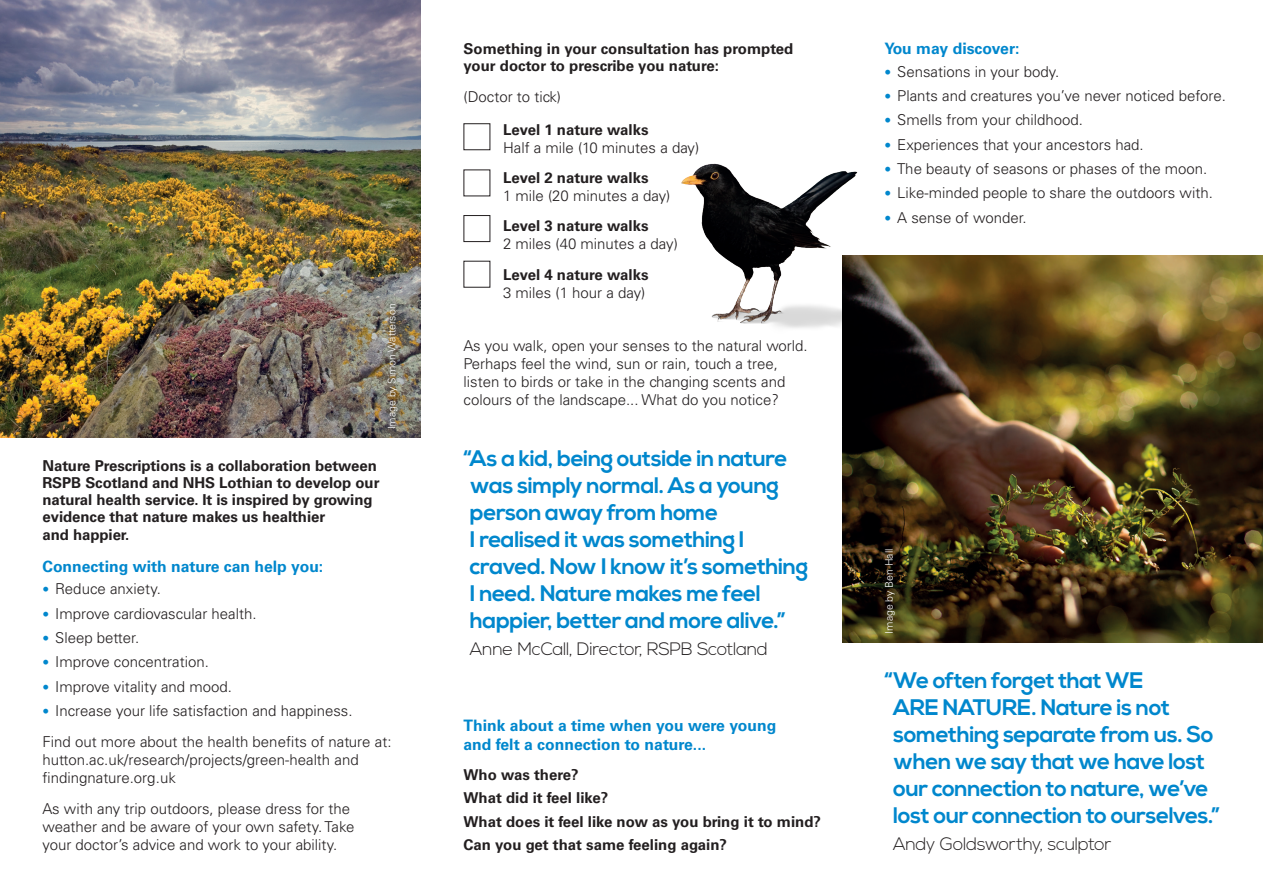
<style>
.page{position:relative;width:1263px;height:893px;background:#fff}
.page>*{position:absolute;margin:0;border:0;box-sizing:border-box;transform-origin:0 0}
.t1{font:700 22.5px/27px "Nexa";letter-spacing:-.025em;color:#0087cd}
.t2{font:300 18px "Nexa";letter-spacing:-.02em;color:#231f20}
.t3{font:700 15.75px/18.9px "Univers";color:#0087cd}
.t4{font:300 15px/18px "Univers";color:#231f20}
.t5{font:700 15px/17.4px "Univers";letter-spacing:-.005em;color:#231f20}
.t6{font:300 10.5px "Univers";color:#fff}
.s1{font-size:13.5px;color:#0087cd}
</style>
<div class="page">
<div style="left:463px;top:123px;width:27px;height:27px;border:1px solid #231f20"></div>
<div style="left:463px;top:215px;width:27px;height:27px;border:1px solid #231f20"></div>
<img style="left:0;top:0;width:421px;height:438px">
<div style="left:383px;top:300px;width:19px;height:133px;background:#231f20;opacity:.75"></div>
<img style="left:681px;top:163px;width:177px;height:165px">
<img style="left:842px;top:255px;width:421px;height:387px">
<p class="t6" style="left:385px;top:429px;width:127px;rotate:-90deg">Image by Simon Watterson</p>
<p class="t5" style="left:43px;top:457px;width:338px">Nature Prescriptions is a collaboration between RSPB Scotland and NHS Lothian to develop our natural health service. It is inspired by growing evidence that nature makes us healthier<br>and happier.</p>
<p class="t3" style="left:43px;top:557px;width:282px">Connecting with nature can help you:</p>
<p class="t4" style="left:43px;top:580px;width:120px"><span class="s1">•</span> Reduce anxiety.</p>
<p class="t4" style="left:43px;top:604px;width:216px"><span class="s1">•</span> Improve cardiovascular health.</p>
<p class="t4" style="left:43px;top:629px;width:98px"><span class="s1">•</span> Sleep better.</p>
<p class="t4" style="left:43px;top:653px;width:168px"><span class="s1">•</span> Improve concentration.</p>
<p class="t4" style="left:43px;top:677px;width:191px"><span class="s1">•</span> Improve vitality and mood.</p>
<p class="t4" style="left:43px;top:695px;width:350px;line-height:30.8px"><span class="s1">•</span> Increase your life satisfaction and happiness.<br>Find out more about the health benefits of nature at:</p>
<p class="t4" style="left:43px;top:750px;width:318px">hutton.ac.uk/research/projects/green-health and findingnature.org.uk</p>
<p class="t4" style="left:43px;top:799px;width:313px">As with any trip outdoors, please dress for the weather and be aware of your own safety. Take your doctor’s advice and work to your ability.</p>
<p class="t5" style="left:463px;top:40px;width:331px">Something in your consultation has prompted your doctor to prescribe you nature:</p>
<p class="t4" style="left:463px;top:87px;width:99px">(Doctor to tick)</p>
<p class="t5" style="left:503px;top:121px;width:147px">Level 1 nature walks</p>
<p class="t4" style="left:503px;top:138px;width:198px">Half a mile (10 minutes a day)</p>
<p class="t5" style="left:503px;top:169px;width:147px">Level 2 nature walks</p>
<p class="t4" style="left:503px;top:186px;width:169px">1 mile (20 minutes a day)</p>
<p class="t5" style="left:503px;top:217px;width:147px">Level 3 nature walks</p>
<p class="t4" style="left:503px;top:235px;width:176px">2 miles (40 minutes a day)</p>
<p class="t5" style="left:503px;top:266px;width:147px">Level 4 nature walks</p>
<p class="t4" style="left:503px;top:284px;width:144px">3 miles (1 hour a day)</p>
<p class="t4" style="left:463px;top:337px;width:346px">As you walk, open your senses to the natural world.<br>Perhaps feel the wind, sun or rain, touch a tree, listen to birds or take in the changing scents and colours of the landscape... What do you notice?</p>
<h1 class="t1" style="left:463px;top:445px;width:346px">“As a kid, being outside in nature was simply normal. As a young person away from home<br>I realised it was something I craved. Now I know it’s something<br>I need. Nature makes me feel happier, better and more alive.”</h1>
<p class="t2" style="left:470px;top:638px;width:300px">Anne McCall, Director, RSPB Scotland</p>
<p class="t3" style="left:463px;top:716px;width:314px">Think about a time when you were young and felt a connection to nature...</p>
<p class="t5" style="left:463px;top:763px;width:359px;line-height:23.7px">Who was there?<br>What did it feel like?<br>What does it feel like now as you bring it to mind?<br>Can you get that same feeling again?</p>
<p class="t3" style="left:884px;top:39px;width:136px">You may discover:</p>
<p class="t4" style="left:884px;top:62px;width:176px"><span class="s1">•</span> Sensations in your body.</p>
<p class="t4" style="left:884px;top:87px;width:343px"><span class="s1">•</span> Plants and creatures you’ve never noticed before.</p>
<p class="t4" style="left:884px;top:111px;width:200px"><span class="s1">•</span> Smells from your childhood.</p>
<p class="t4" style="left:884px;top:135px;width:261px"><span class="s1">•</span> Experiences that your ancestors had.</p>
<p class="t4" style="left:884px;top:160px;width:324px"><span class="s1">•</span> The beauty of seasons or phases of the moon.</p>
<p class="t4" style="left:884px;top:184px;width:330px"><span class="s1">•</span> Like-minded people to share the outdoors with.</p>
<p class="t4" style="left:884px;top:209px;width:144px"><span class="s1">•</span> A sense of wonder.</p>
<p class="t6" style="left:883px;top:634px;width:86px;rotate:-90deg">Image by Ben Hall</p>
<h1 class="t1" style="left:893px;top:668px;width:328px;text-indent:-9px">“We often forget that WE<br>ARE NATURE. Nature is not something separate from us. So when we say that we have lost our connection to nature, we’ve lost our connection to ourselves.”</h1>
<p class="t2" style="left:893px;top:834px;width:220px">Andy Goldsworthy, sculptor</p>
</div>
